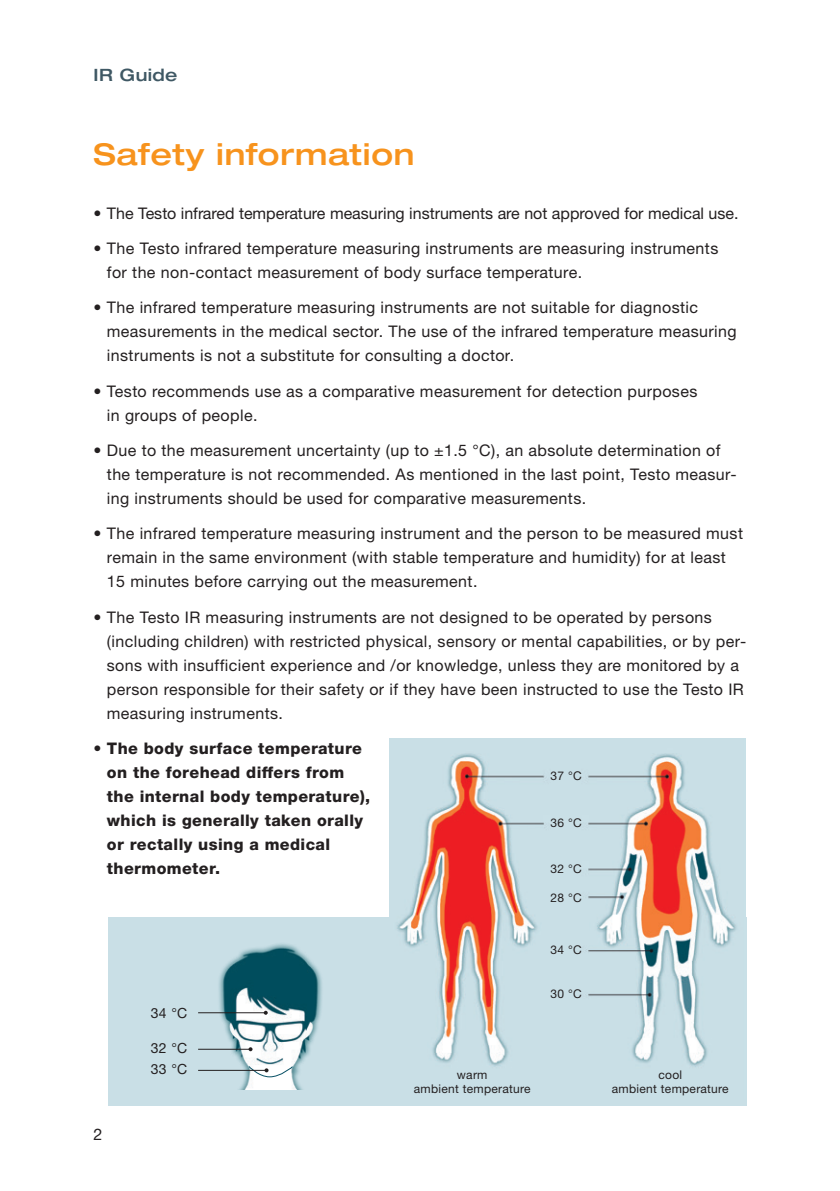
<style>
.page{position:relative;width:840px;height:1191px;background:#fff}
.page>*{position:absolute;margin:0;border:0;box-sizing:border-box;transform-origin:0 0}
.t1{font:500 expanded 30px "Helvetica Neue LTW1 G";letter-spacing:.025em;color:#f7931d}
.t2{font:500 expanded 17px "Helvetica Neue LTW1 G";letter-spacing:.025em;color:#3f5864}
.t3{font:16px/24px "Helvetica Neue LTW1 G";letter-spacing:.025em;color:#231f20}
.t4{font:800 16px/24px "Helvetica Neue LTW1 G";letter-spacing:.025em;color:#231f20}
.t5{font:16px "Helvetica Neue LTW1 G";color:#231f20}
.t6{font:14px/21px "Helvetica Neue LTW1 G";color:#231f20}
.t7{font:12px/14.4px "Helvetica Neue LTW1 G";letter-spacing:.025em;color:#231f20;text-align:center}
.s1{font-weight:400}
</style>
<div class="page">
<div style="left:108px;top:917px;width:638px;height:189px;background:#c9dfe6"></div>
<img style="left:389px;top:738px;width:356px;height:329px">
<img style="left:198px;top:943px;width:124px;height:146px">
<hr style="left:198px;top:1012px;width:67px;height:1px;background:#231f20">
<svg style="left:263px;top:1010px;width:4px;height:4px"></svg>
<hr style="left:198px;top:1048px;width:52px;height:1px;background:#231f20">
<svg style="left:248px;top:1047px;width:4px;height:4px"></svg>
<hr style="left:198px;top:1069px;width:68px;height:1px;background:#231f20">
<svg style="left:248px;top:1066px;width:44px;height:11px"></svg>
<p class="t2" style="left:94px;top:64px;width:85px">IR Guide</p>
<h1 class="t1" style="left:94px;top:135px;width:322px">Safety information</h1>
<p class="t5" style="left:94px;top:203px;width:646px">• The Testo infrared temperature measuring instruments are not approved for medical use.</p>
<p class="t3" style="left:107px;top:236px;width:612px;text-indent:-13px">• The Testo infrared temperature measuring instruments are measuring instruments for the non-contact measurement of body surface temperature.</p>
<p class="t3" style="left:107px;top:295px;width:631px;text-indent:-13px">• The infrared temperature measuring instruments are not suitable for diagnostic measurements in the medical sector. The use of the infrared temperature measuring instruments is not a substitute for consulting a doctor.</p>
<p class="t3" style="left:107px;top:379px;width:591px;text-indent:-13px">• Testo recommends use as a comparative measurement for detection purposes in groups of people.</p>
<p class="t3" style="left:107px;top:438px;width:631px;text-indent:-13px">• Due to the measurement uncertainty (up to ±1.5 °C), an absolute determination of the temperature is not recommended. As mentioned in the last point, Testo measur&shy;ing instruments should be used for comparative measurements.</p>
<p class="t3" style="left:107px;top:521px;width:637px;text-indent:-13px">• The infrared temperature measuring instrument and the person to be measured must remain in the same environment (with stable temperature and humidity) for at least<br>15 minutes before carrying out the measurement.</p>
<p class="t3" style="left:107px;top:605px;width:640px;text-indent:-13px">• The Testo IR measuring instruments are not designed to be operated by persons (including children) with restricted physical, sensory or mental capabilities, or by per&shy;sons with insufficient experience and /or knowledge, unless they are monitored by a person responsible for their safety or if they have been instructed to use the Testo IR measuring instruments.</p>
<p class="t4" style="left:107px;top:736px;width:265px;text-indent:-13px"><span class="s1">•</span> The body surface temperature on the forehead differs from the internal body temperature), which is generally taken orally or rectally using a medical thermometer.</p>
<p class="t7" style="left:550px;top:768px;width:33px">37 °C</p>
<p class="t7" style="left:550px;top:815px;width:33px">36 °C</p>
<p class="t7" style="left:550px;top:861px;width:33px">32 °C</p>
<p class="t7" style="left:550px;top:890px;width:33px">28 °C</p>
<p class="t3" style="left:94px;top:1122px;width:10px">2</p>
<p class="t6" style="left:151px;top:1002px;width:38px">34 °C</p>
<p class="t6" style="left:151px;top:1037px;width:38px">32 °C<br>33 °C</p>
<p class="t7" style="left:550px;top:942px;width:33px">34 °C</p>
<p class="t7" style="left:550px;top:986px;width:33px">30 °C</p>
<p class="t7" style="left:413px;top:1067px;width:118px">warm<br>ambient temperature</p>
<p class="t7" style="left:611px;top:1067px;width:118px">cool<br>ambient temperature</p>
</div>
